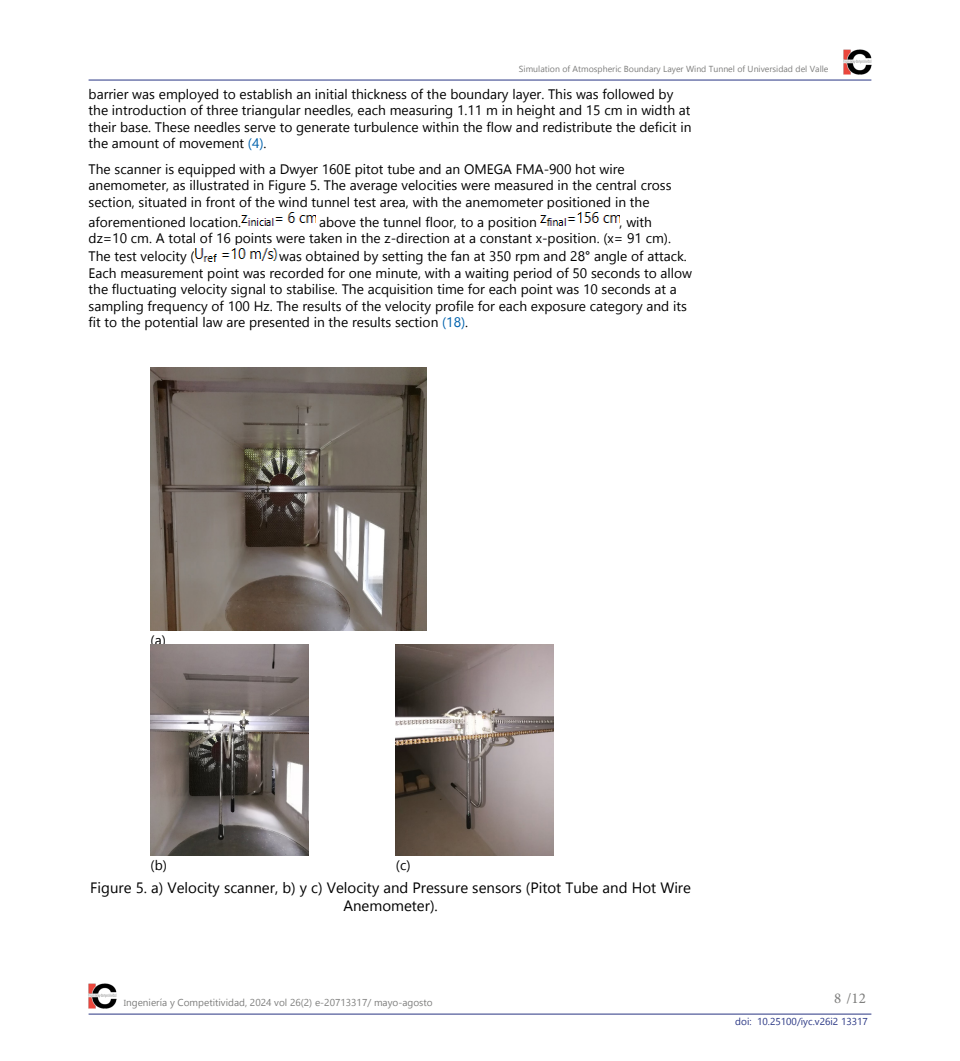
<style>
.page{position:relative;width:960px;height:1061px;background:#fff}
.page>*{position:absolute;margin:0;border:0;box-sizing:border-box;transform-origin:0 0}
.t1{font:15px/18px "Gadugi";color:#000;text-align:center}
.t2{font:15px "Minion Pro";color:#7e7e7d}
.t3{font:13.75px/16.5px "Gadugi";color:#000}
.t4{font:10px "Gadugi";color:#7e7e7d}
.t5{font:10px "Gadugi";color:#283583}
.t6{font:8.75px "Gadugi";color:#7e7e7d}
.s1{color:#0062ad}
.s2{font-size:8.75px}
</style>
<div class="page">
<hr style="left:89px;top:1014px;width:782px;height:1px;background:#283583">
<img style="left:89px;top:983px;width:28px;height:26px">
<hr style="left:89px;top:80px;width:782px;height:1px;background:#283583">
<img style="left:843px;top:49px;width:28px;height:26px">
<img style="left:241px;top:212px;width:74px;height:14px">
<img style="left:541px;top:212px;width:79px;height:14px">
<img style="left:195px;top:248px;width:83px;height:13px">
<img style="left:151px;top:367px;width:276px;height:263px">
<img style="left:151px;top:645px;width:158px;height:210px">
<img style="left:396px;top:645px;width:158px;height:210px">
<p class="t6" style="left:519px;top:63px;width:311px">Simulation of Atmospheric Boundary Layer Wind Tunnel of Universidad del Valle</p>
<p class="t3" style="left:89px;top:85px;width:605px">barrier was employed to establish an initial thickness of the boundary layer. This was followed by the introduction of three triangular needles, each measuring 1.11 m in height and 15 cm in width at their base. These needles serve to generate turbulence within the flow and redistribute the deficit in the amount of movement <span class="s1">(4)</span>.</p>
<p class="t3" style="left:89px;top:161px;width:584px">The scanner is equipped with a Dwyer 160E pitot tube and an OMEGA FMA-900 hot wire anemometer, as illustrated in Figure 5. The average velocities were measured in the central cross section, situated in front of the wind tunnel test area, with the anemometer positioned in the</p>
<p class="t3" style="left:89px;top:213px;width:154px">aforementioned location.</p>
<p class="t3" style="left:319px;top:213px;width:220px">above the tunnel floor, to a position</p>
<p class="t3" style="left:89px;top:213px;width:584px;text-indent:531px">, with dz=10 cm. A total of 16 points were taken in the z-direction at a constant x-position. (x= 91 cm).</p>
<p class="t3" style="left:89px;top:248px;width:108px">The test velocity (</p>
<p class="t3" style="left:89px;top:248px;width:605px;text-indent:191px">was obtained by setting the fan at 350 rpm and 28° angle of attack.<br>Each measurement point was recorded for one minute, with a waiting period of 50 seconds to allow the fluctuating velocity signal to stabilise. The acquisition time for each point was 10 seconds at a sampling frequency of 100 Hz. The results of the velocity profile for each exposure category and its fit to the potential law are presented in the results section <span class="s1">(18)</span>.</p>
<p class="t3" style="left:151px;top:631px;width:17px">(a)</p>
<p class="t3" style="left:151px;top:857px;width:18px">(b)</p>
<p class="t3" style="left:396px;top:857px;width:16px">(c)</p>
<p class="t1" style="left:90px;top:878px;width:602px">Figure 5. a) Velocity scanner, b) y c) Velocity and Pressure sensors (Pitot Tube and Hot Wire<br>Anemometer).</p>
<p class="t4" style="left:124px;top:996px;width:310px"><span class="s2">I</span>ngeniería y Competitividad, 2024 vol 26(2) e-20713317/ mayo-agosto</p>
<p class="t2" style="left:834px;top:988px;width:33px">8 /12</p>
<p class="t5" style="left:735px;top:1016px;width:134px">doi: 10.25100/iyc.v26i2 13317</p>
</div>
